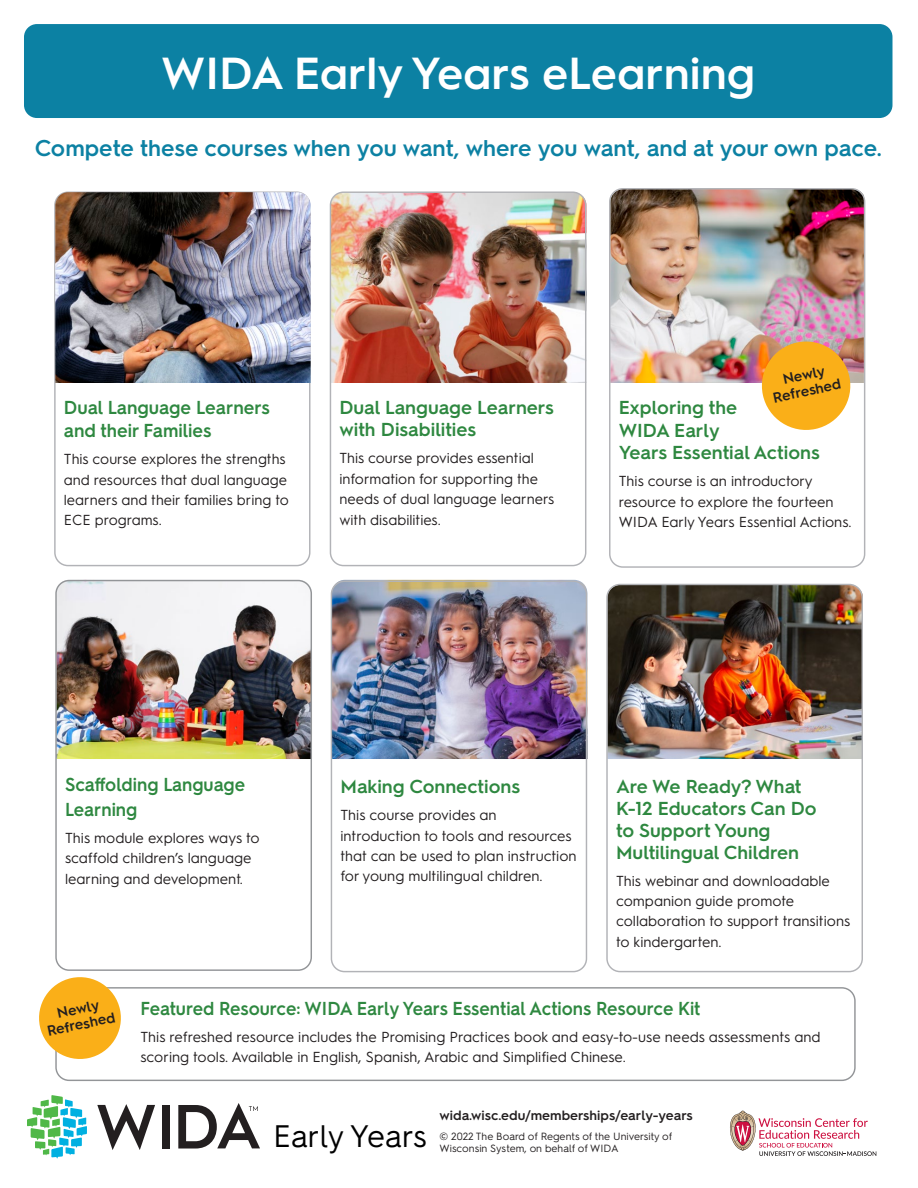
<style>
.page{position:relative;width:918px;height:1188px;background:#fff}
.page>*{position:absolute;margin:0;border:0;box-sizing:border-box;transform-origin:0 0}
.Main_head{font:600 45px "Hurme Geometric Sans 1";color:#fff}
.t1{font:31.2px "Hurme Geometric Sans 2";color:#000}
.Body_text{font:600 22.8px "Hurme Geometric Sans 2";color:#0c81a3}
.Green_banner-Headlin{font:600 18.75px/21.8px "Hurme Geometric Sans 2";color:#2e8840}
.Green_banner-Headlin-2{font:600 18.75px/24.8px "Hurme Geometric Sans 2";color:#2e8840;scale:.94 1}
.Green_banner-Headlin-3{font:600 18.75px/22.6px "Hurme Geometric Sans 2";color:#2e8840;scale:.96 1}
.Body_text-2{font:14.55px/20.2px "Hurme Geometric Sans 1";color:#231f20}
.Green_banner-Headlin-4{font:600 14.4px/15.8px "Hurme Geometric Sans 2";color:#231f20;text-align:center}
.Copyright_line{font:600 13.5px "Hurme Geometric Sans 2";color:#231f20}
.Copyright_line-2{font:10.5px/12.6px "Hurme Geometric Sans 2";color:#231f20}
</style>
<div class="page">
<img style="left:332px;top:193px;width:254px;height:190px">
<img style="left:611px;top:189px;width:253px;height:194px">
<img style="left:55px;top:192px;width:256px;height:191px">
<img style="left:332px;top:580px;width:255px;height:179px">
<img style="left:608px;top:585px;width:255px;height:174px">
<img style="left:57px;top:580px;width:255px;height:179px">
<div style="left:609px;top:188px;width:256px;height:380px;border:1px solid #b2b3b7;border-radius:13px"></div>
<div style="left:331px;top:581px;width:256px;height:391px;border:1px solid #b2b3b7;border-radius:13px"></div>
<div style="left:330px;top:191px;width:256px;height:375px;border:1px solid #b2b3b7;border-radius:13px"></div>
<div style="left:606px;top:584px;width:257px;height:388px;border:1px solid #b2b3b7;border-radius:13px"></div>
<div style="left:55px;top:580px;width:257px;height:391px;border:1px solid #939598;border-radius:13px"></div>
<div style="left:55px;top:987px;width:801px;height:94px;border:1px solid #939598;border-radius:13px"></div>
<svg style="left:730px;top:1111px;width:146px;height:45px"></svg>
<div style="left:24px;top:24px;width:868px;height:94px;background:#0c81a3;border-radius:13px"></div>
<svg style="left:27px;top:1095px;width:60px;height:64px"></svg>
<svg style="left:97px;top:1104px;width:58px;height:46px"></svg>
<div style="left:162px;top:1105px;width:8px;height:44px;background:#231f20"></div>
<svg style="left:178px;top:1103px;width:82px;height:46px"></svg>
<svg style="left:758px;top:337px;width:96px;height:93px"></svg>
<svg style="left:39px;top:977px;width:86px;height:86px"></svg>
<p class="Main_head" style="left:161px;top:42px;width:596px">WIDA Early Years eLearning</p>
<p class="Body_text" style="left:35px;top:132px;width:848px">Compete these courses when you want, where you want, and at your own pace.</p>
<p class="Green_banner-Headlin-3" style="left:64px;top:395px;width:216px">Dual Language Learners and their Families</p>
<p class="Body_text-2" style="left:64px;top:448px;width:226px">This course explores the strengths and resources that dual language learners and their families bring to<br>ECE programs.</p>
<p class="Green_banner-Headlin" style="left:339px;top:396px;width:216px">Dual Language Learners with Disabilities</p>
<p class="Body_text-2" style="left:339px;top:447px;width:216px">This course provides essential information for supporting the needs of dual language learners with disabilities.</p>
<p class="Green_banner-Headlin-4" style="left:768px;top:374px;width:71px;rotate:-12deg">Newly<br>Refreshed</p>
<p class="Green_banner-Headlin" style="left:619px;top:395px;width:203px;line-height:22.6px">Exploring the<br>WIDA Early<br>Years Essential Actions</p>
<p class="Body_text-2" style="left:619px;top:470px;width:234px">This course is an introductory resource to explore the fourteen<br>WIDA Early Years Essential Actions.</p>
<p class="Green_banner-Headlin-2" style="left:65px;top:771px;width:193px">Scaffolding Language<br>Learning</p>
<p class="Body_text-2" style="left:65px;top:827px;width:196px">This module explores ways to scaffold children’s language learning and development.</p>
<p class="Green_banner-Headlin" style="left:340px;top:775px;width:181px">Making Connections</p>
<p class="Body_text-2" style="left:340px;top:804px;width:238px">This course provides an introduction to tools and resources that can be used to plan instruction for young multilingual children.</p>
<p class="Green_banner-Headlin" style="left:616px;top:775px;width:202px">Are We Ready? What<br>K-12 Educators Can Do to Support Young<br>Multilingual Children</p>
<p class="Body_text-2" style="left:616px;top:870px;width:236px">This webinar and downloadable companion guide promote collaboration to support transitions to kindergarten.</p>
<p class="Green_banner-Headlin-4" style="left:42px;top:1007px;width:71px;rotate:-12deg">Newly<br>Refreshed</p>
<p class="Green_banner-Headlin-2" style="left:140px;top:995px;width:597px">Featured Resource: WIDA Early Years Essential Actions Resource Kit</p>
<p class="Body_text-2" style="left:140px;top:1026px;width:682px">This refreshed resource includes the Promising Practices book and easy-to-use needs assessments and scoring tools. Available in English, Spanish, Arabic and Simplified Chinese.</p>
<p class="t1" style="left:273px;top:1114px;width:155px">Early Years</p>
<p class="Copyright_line" style="left:440px;top:1106px;width:255px">wida.wisc.edu/memberships/early-years</p>
<p class="Copyright_line-2" style="left:440px;top:1129px;width:234px">© 2022 The Board of Regents of the University of<br>Wisconsin System, on behalf of WIDA</p>
</div>
